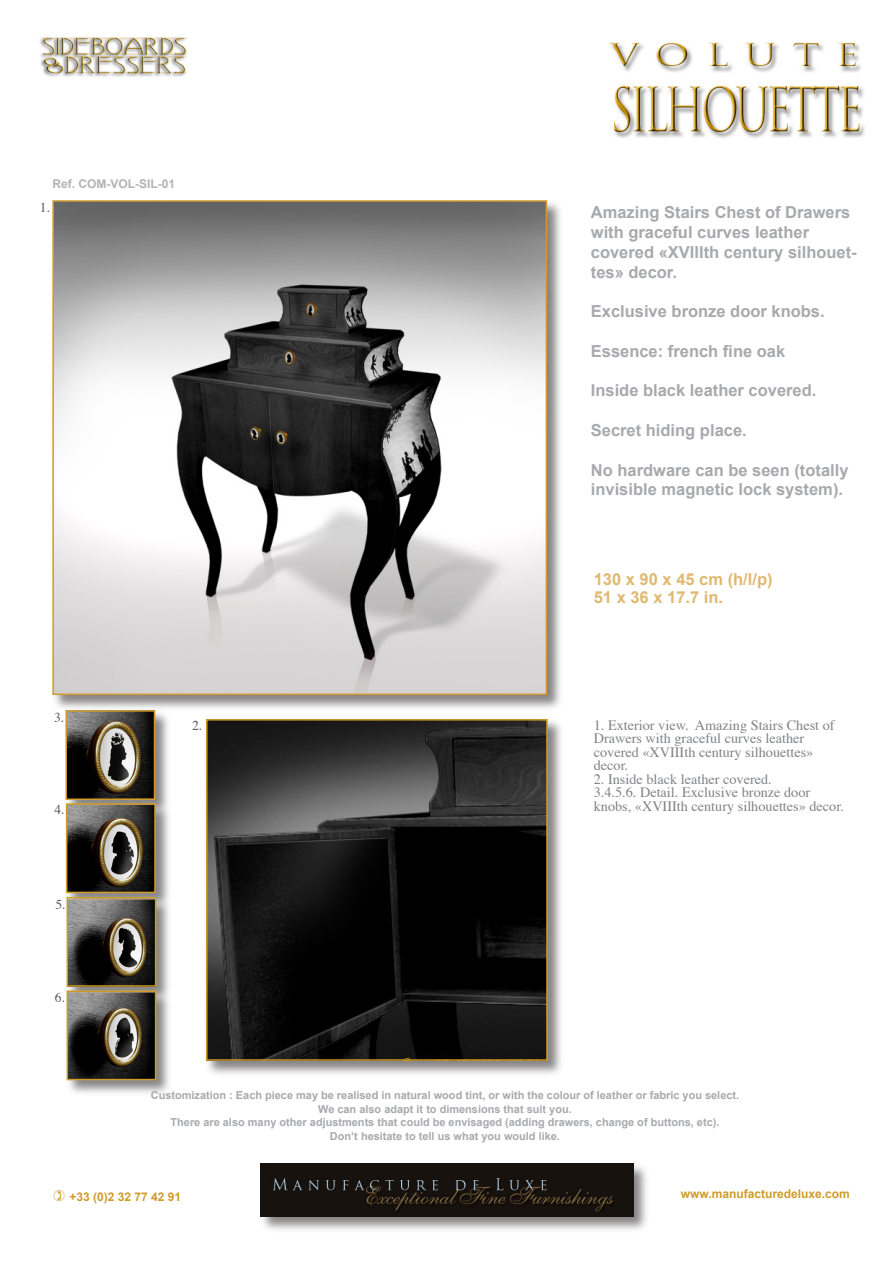
<style>
.page{position:relative;width:893px;height:1263px;background:#fff}
.page>*{position:absolute;margin:0;border:0;box-sizing:border-box;transform-origin:0 0}
.t1{font:700 16.5px/19.8px "Arial";color:#a8a9ad}
.t2{font:700 16.5px/18px "Arial";color:#dfb970}
.t3{font:14.25px/13.5px "Times";color:#808285}
.t4{font:13.5px "Times";color:#57585a}
.t5{font:700 12px "Arial";color:#cf9b2a}
.t6{font:700 12px "Arial";color:#b2b3b7}
.t7{font:700 10.95px/13.5px "Arial";color:#a8a9ad;text-align:center}
</style>
<div class="page">
<img style="left:40px;top:37px;width:148px;height:40px">
<div style="left:50px;top:198px;width:514px;height:514px;background:#231f20;opacity:.55"></div>
<img style="left:55px;top:203px;width:489px;height:489px">
<div style="left:52px;top:200px;width:495px;height:495px;border:2px solid #cf9b2a"></div>
<div style="left:63px;top:708px;width:110px;height:109px;background:#231f20;opacity:.55"></div>
<img style="left:68px;top:713px;width:84px;height:84px">
<div style="left:65px;top:710px;width:90px;height:90px;border:2px solid #cf9b2a"></div>
<div style="left:64px;top:801px;width:109px;height:110px;background:#231f20;opacity:.55"></div>
<img style="left:69px;top:806px;width:84px;height:84px">
<div style="left:66px;top:803px;width:90px;height:90px;border:2px solid #cf9b2a"></div>
<div style="left:64px;top:895px;width:110px;height:109px;background:#231f20;opacity:.55"></div>
<img style="left:70px;top:900px;width:83px;height:84px">
<div style="left:67px;top:897px;width:89px;height:90px;border:2px solid #cf9b2a"></div>
<div style="left:64px;top:988px;width:110px;height:110px;background:#231f20;opacity:.55"></div>
<img style="left:70px;top:993px;width:83px;height:84px">
<div style="left:67px;top:990px;width:89px;height:90px;border:2px solid #cf9b2a"></div>
<div style="left:204px;top:717px;width:361px;height:361px;background:#231f20;opacity:.55"></div>
<img style="left:209px;top:722px;width:336px;height:336px">
<div style="left:206px;top:719px;width:342px;height:342px;border:2px solid #cf9b2a"></div>
<img style="left:609px;top:42px;width:256px;height:96px">
<div style="left:259px;top:1162px;width:391px;height:72px;background:#231f20;opacity:.55"></div>
<img style="left:261px;top:1164px;width:372px;height:52px">
<p class="t6" style="left:52px;top:177px;width:124px">Ref. COM-VOL-SIL-01</p>
<p class="t4" style="left:40px;top:199px;width:12px">1.</p>
<p class="t4" style="left:54px;top:709px;width:12px">3.</p>
<p class="t4" style="left:54px;top:801px;width:12px">4.</p>
<p class="t4" style="left:55px;top:895px;width:12px">5.</p>
<p class="t4" style="left:55px;top:989px;width:12px">6.</p>
<p class="t4" style="left:192px;top:717px;width:12px">2.</p>
<h1 class="t1" style="left:591px;top:202px;width:267px">Amazing Stairs Chest of Drawers with graceful curves leather covered «XVIIIth century silhouet&shy;tes» decor.</h1>
<h1 class="t1" style="left:591px;top:301px;width:235px">Exclusive bronze door knobs.</h1>
<h1 class="t1" style="left:591px;top:341px;width:196px">Essence: french fine oak</h1>
<h1 class="t1" style="left:591px;top:381px;width:227px">Inside black leather covered.</h1>
<h1 class="t1" style="left:591px;top:420px;width:157px">Secret hiding place.</h1>
<h1 class="t1" style="left:591px;top:460px;width:259px">No hardware can be seen (totally invisible magnetic lock system).</h1>
<h1 class="t2" style="left:594px;top:570px;width:180px">130 x 90 x 45 cm (h/l/p)<br>51 x 36 x 17.7 in.</h1>
<h2 class="t3" style="left:594px;top:719px;width:242px">1. Exterior view. Amazing Stairs Chest of<br>Drawers with graceful curves leather covered «XVIIIth century silhouettes» decor.</h2>
<h2 class="t3" style="left:594px;top:773px;width:252px">2. Inside black leather covered.<br>3.4.5.6. Detail. Exclusive bronze door knobs, «XVIIIth century silhouettes» decor.</h2>
<p class="t7" style="left:151px;top:1089px;width:590px">Customization : Each piece may be realised in natural wood tint, or with the colour of leather or fabric you select.<br>We can also adapt it to dimensions that suit you.<br>There are also many other adjustments that could be envisaged (adding drawers, change of buttons, etc).<br>Don’t hesitate to tell us what you would like.</p>
<p class="t5" style="left:69px;top:1190px;width:113px">+33 (0)2 32 77 42 91</p>
<p class="t5" style="left:681px;top:1187px;width:170px">www.manufacturedeluxe.com</p>
</div>
